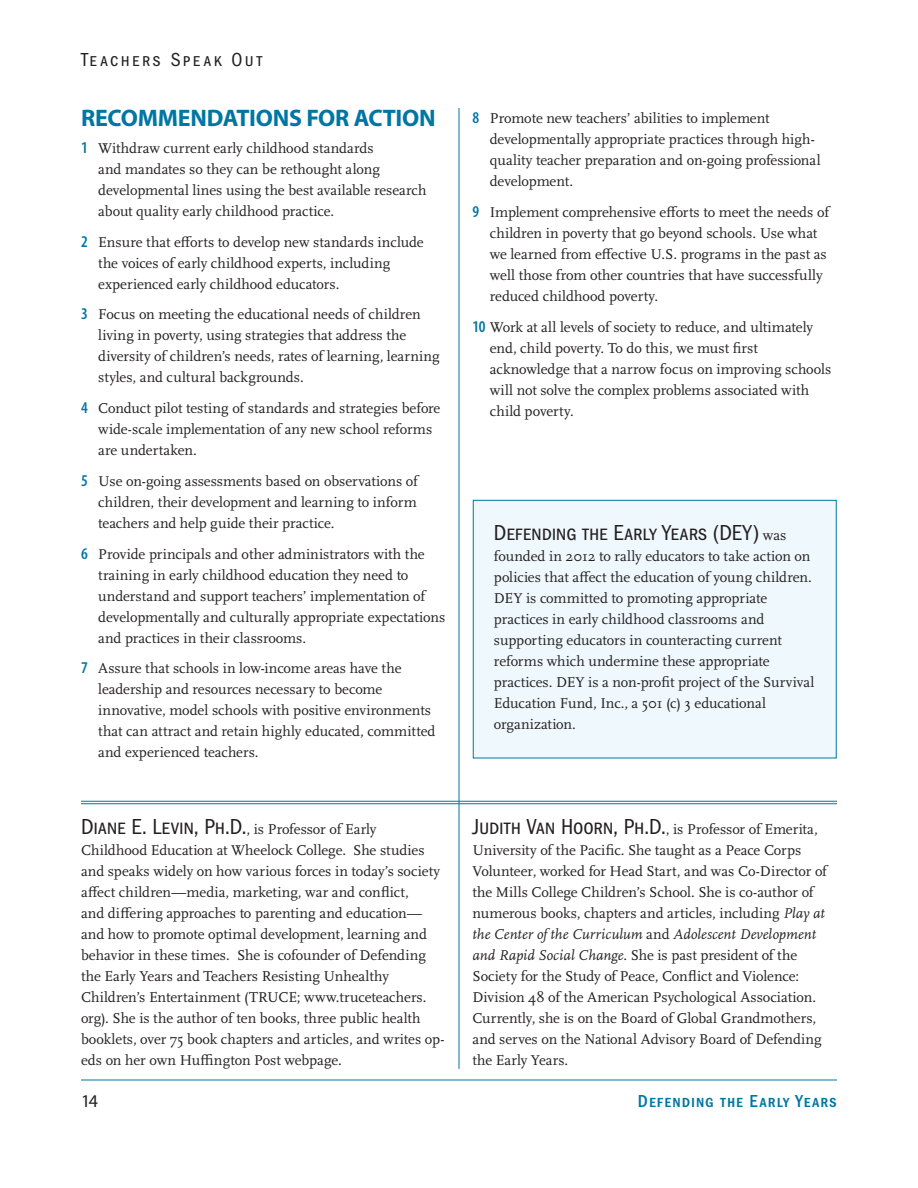
<style>
.page{position:relative;width:918px;height:1188px;background:#fff}
.page>*{position:absolute;margin:0;border:0;box-sizing:border-box;transform-origin:0 0}
.t1{font:700 24px "Myriad";letter-spacing:-.01em;color:#0076a3}
.t2{font:22.5px "Franklin Got Cd SCITC";letter-spacing:-.01em;color:#231f20}
.t3{font:19.5px "Franklin Got Cd SCITC";letter-spacing:.12em;color:#231f20}
.t4{font:18px "Franklin Got Cd Md SCITC";letter-spacing:.055em;color:#0076a3}
.t5{font:18px "Myriad";color:#231f20}
.t6{font:14.85px/21px "Scala OT";color:#231f20}
.s1{font-family:"Myriad";font-weight:600;font-stretch:condensed;font-size:16.5px;color:#0076a3}
.s2{font-family:"Scala OT";font-size:14.85px}
.s3{font-family:"Franklin Got Cd SCITC";font-size:22.5px}
.s4{font-style:italic}
</style>
<div class="page">
<hr style="left:81px;top:1080px;width:756px;height:1px;background:#0076a3">
<hr style="left:459px;top:108px;width:1px;height:961px;background:#0076a3">
<div style="left:473px;top:500px;width:364px;height:258px;background:#eff8fc;border:1px solid #0076a3"></div>
<hr style="left:81px;top:801px;width:756px;height:1px;background:#0076a3">
<hr style="left:81px;top:803px;width:756px;height:1px;background:#0076a3">
<h3 class="t3" style="left:81px;top:48px;width:183px">Teachers Speak Out</h3>
<h1 class="t1" style="left:81px;top:106px;width:356px">RECOMMENDATIONS FOR ACTION</h1>
<p class="t6" style="left:98px;top:138px;width:330px;text-indent:-17px"><span class="s1">1</span> Withdraw current early childhood standards<br>and mandates so they can be rethought along developmental lines using the best available research about quality early childhood practice.</p>
<p class="t6" style="left:98px;top:232px;width:327px;text-indent:-17px"><span class="s1">2</span> Ensure that efforts to develop new standards include the voices of early childhood experts, including experienced early childhood educators.</p>
<p class="t6" style="left:98px;top:304px;width:343px;text-indent:-17px"><span class="s1">3</span> Focus on meeting the educational needs of children living in poverty, using strategies that address the diversity of children’s needs, rates of learning, learning styles, and cultural backgrounds.</p>
<p class="t6" style="left:98px;top:398px;width:344px;text-indent:-17px"><span class="s1">4</span> Conduct pilot testing of standards and strategies before wide-scale implementation of any new school reforms are undertaken.</p>
<p class="t6" style="left:98px;top:471px;width:321px;text-align:justify;text-indent:-17px"><span class="s1">5</span> Use on-going assessments based on observations of children, their development and learning to inform teachers and help guide their practice.</p>
<p class="t6" style="left:98px;top:544px;width:349px;text-indent:-17px"><span class="s1">6</span> Provide principals and other administrators with the training in early childhood education they need to understand and support teachers’ implementation of developmentally and culturally appropriate expectations and practices in their classrooms.</p>
<p class="t6" style="left:98px;top:658px;width:339px;text-indent:-17px"><span class="s1">7</span> Assure that schools in low-income areas have the leadership and resources necessary to become innovative, model schools with positive environments that can attract and retain highly educated, committed and experienced teachers.</p>
<p class="t6" style="left:490px;top:108px;width:332px;text-indent:-17px"><span class="s1">8</span> Promote new teachers’ abilities to implement developmentally appropriate practices through high&shy;quality teacher preparation and on-going professional development.</p>
<p class="t6" style="left:490px;top:202px;width:341px;text-indent:-17px"><span class="s1">9</span> Implement comprehensive efforts to meet the needs of children in poverty that go beyond schools. Use what we learned from effective U.S. programs in the past as well those from other countries that have successfully reduced childhood poverty.</p>
<p class="t6" style="left:490px;top:317px;width:343px;text-indent:-17px"><span class="s1">10</span> Work at all levels of society to reduce, and ultimately end, child poverty. To do this, we must first acknowledge that a narrow focus on improving schools will not solve the complex problems associated with child poverty.</p>
<h2 class="t2" style="left:494px;top:520px;width:294px">Defending the Early Years (DEY) <span class="s2">was</span></h2>
<p class="t6" style="left:494px;top:546px;width:322px">founded in 2012 to rally educators to take action on policies that affect the education of young children.<br>DEY is committed to promoting appropriate practices in early childhood classrooms and supporting educators in counteracting current reforms which undermine these appropriate practices. DEY is a non-profit project of the Survival Education Fund, Inc., a 501 (c) 3 educational organization.</p>
<p class="t6" style="left:81px;top:819px;width:365px"><span class="s3">Diane E. Levin, Ph.D.</span>, is Professor of Early Childhood Education at Wheelock College. She studies and speaks widely on how various forces in today’s society affect children—media, marketing, war and conflict,<br>and differing approaches to parenting and education— and how to promote optimal development, learning and behavior in these times. She is cofounder of Defending the Early Years and Teachers Resisting Unhealthy Children’s Entertainment (TRUCE; www.truceteachers. org). She is the author of ten books, three public health booklets, over 75 book chapters and articles, and writes op&shy;eds on her own Huffington Post webpage.</p>
<p class="t6" style="left:472px;top:819px;width:356px"><span class="s3">Judith Van Hoorn, Ph.D.</span>, is Professor of Emerita, University of the Pacific. She taught as a Peace Corps Volunteer, worked for Head Start, and was Co-Director of the Mills College Children’s School. She is co-author of numerous books, chapters and articles, including <span class="s4">Play at the Center of the Curriculum</span> and <span class="s4">Adolescent Development and Rapid Social Change</span>. She is past president of the Society for the Study of Peace, Conflict and Violence:<br>Division 48 of the American Psychological Association.<br>Currently, she is on the Board of Global Grandmothers, and serves on the National Advisory Board of Defending the Early Years.</p>
<p class="t5" style="left:81px;top:1092px;width:19px">14</p>
<p class="t4" style="left:638px;top:1091px;width:201px">Defending the Early Years</p>
</div>
